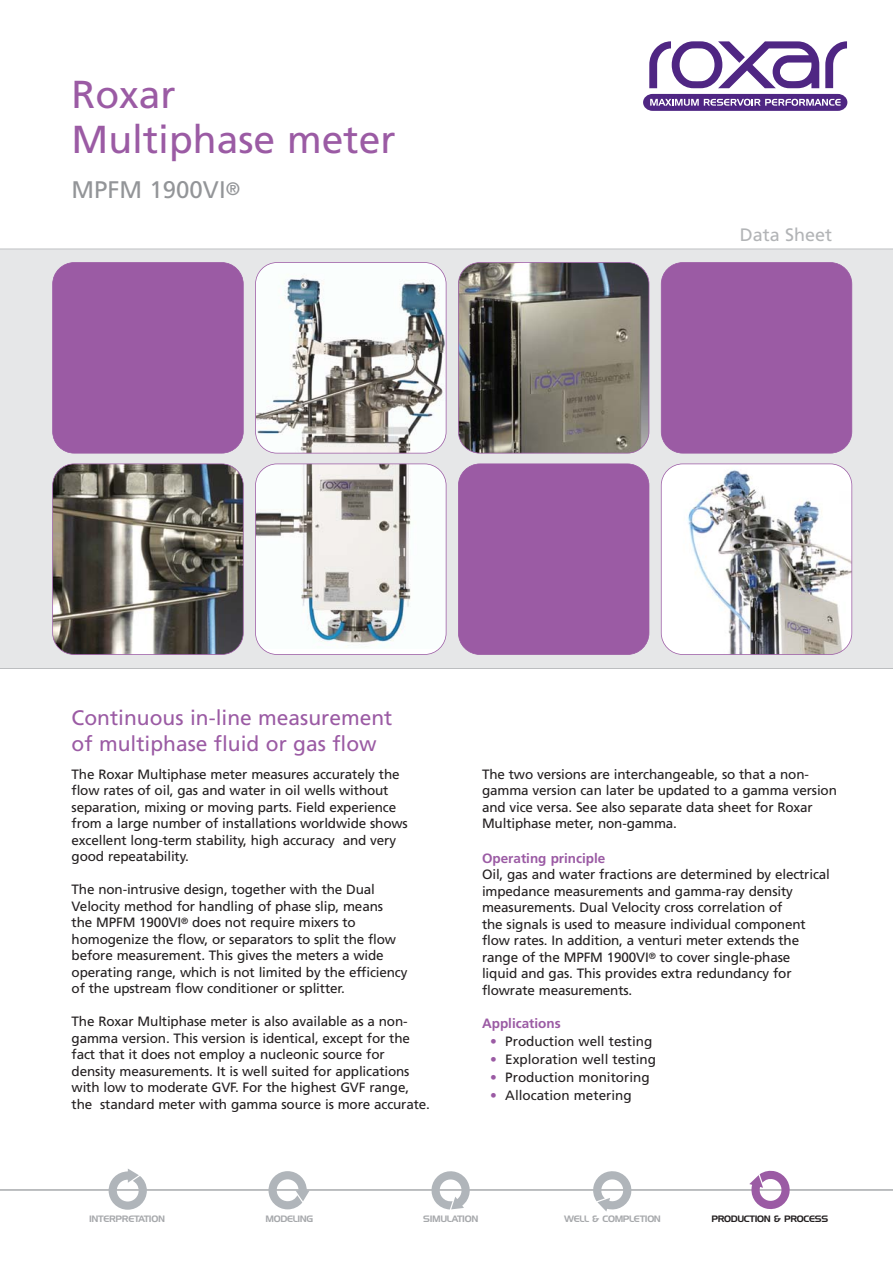
<style>
.page{position:relative;width:893px;height:1263px;background:#fff}
.page>*{position:absolute;margin:0;border:0;box-sizing:border-box;transform-origin:0 0}
.t1{font:39px/45px "Frutiger LT Std";color:#9b5ba4}
.t2{font:24px "Frutiger LT Std";color:#939598}
.t3{font:21px/25.5px "Frutiger LT Std";color:#9b5ba4}
.t4{font:18px "Frutiger LT Std";color:#b2b4b6}
.t5{font:13.5px/16.5px "Frutiger LT Std";letter-spacing:-.01em;color:#231f20}
.t6{font:700 13.5px "Frutiger LT Std";color:#9b5ba4}
.t7{font:9px "Handel Gothic BT";letter-spacing:-.04em;color:#a7a9ac}
.t8{font:9px "Handel Gothic BT";letter-spacing:-.04em;color:#231f20}
.s1{font-size:18px}
.s2{color:#9b5ba4}
</style>
<div class="page">
<div style="left:0;top:249px;width:893px;height:420px;background:#e6e7e8"></div>
<svg style="left:825px;top:41px;width:22px;height:47px"></svg>
<svg style="left:649px;top:41px;width:170px;height:47px"></svg>
<svg style="left:643px;top:94px;width:204px;height:17px"></svg>
<hr style="left:0;top:1189px;width:893px;height:2px;background:#a7a9ac">
<svg style="left:749px;top:1170px;width:41px;height:39px"></svg>
<svg style="left:268px;top:1171px;width:42px;height:38px"></svg>
<svg style="left:592px;top:1171px;width:41px;height:40px"></svg>
<svg style="left:109px;top:1169px;width:38px;height:41px"></svg>
<svg style="left:429px;top:1171px;width:43px;height:38px"></svg>
<img style="left:458px;top:262px;width:191px;height:191px;border-radius:22px">
<div style="left:458px;top:262px;width:191px;height:191px;border:2px solid #9b5ba4;border-radius:22px"></div>
<div style="left:53px;top:262px;width:190px;height:191px;background:#9b5ba4;border-radius:22px"></div>
<div style="left:52px;top:262px;width:192px;height:191px;border:2px solid #9b5ba4;border-radius:22px"></div>
<div style="left:458px;top:464px;width:191px;height:190px;background:#9b5ba4;border-radius:22px"></div>
<div style="left:458px;top:463px;width:191px;height:192px;border:2px solid #9b5ba4;border-radius:22px"></div>
<img style="left:255px;top:464px;width:191px;height:185px">
<div style="left:255px;top:463px;width:191px;height:192px;border:2px solid #9b5ba4;border-radius:22px"></div>
<img style="left:255px;top:263px;width:191px;height:190px;border-radius:22px">
<div style="left:255px;top:262px;width:191px;height:191px;border:2px solid #9b5ba4;border-radius:22px"></div>
<img style="left:661px;top:464px;width:191px;height:190px;border-radius:22px">
<div style="left:661px;top:463px;width:191px;height:192px;border:2px solid #9b5ba4;border-radius:22px"></div>
<div style="left:661px;top:262px;width:191px;height:191px;background:#9b5ba4;border-radius:22px"></div>
<div style="left:661px;top:262px;width:191px;height:191px;border:2px solid #9b5ba4;border-radius:22px"></div>
<img style="left:53px;top:464px;width:190px;height:190px;border-radius:22px">
<div style="left:52px;top:463px;width:192px;height:192px;border:2px solid #9b5ba4;border-radius:22px"></div>
<h1 class="t1" style="left:72px;top:74px;width:325px">Roxar<br>Multiphase meter</h1>
<h2 class="t2" style="left:72px;top:178px;width:170px">MPFM 1900VI<span class="s1">®</span></h2>
<h3 class="t4" style="left:740px;top:226px;width:94px">Data Sheet</h3>
<h3 class="t3" style="left:72px;top:706px;width:322px">Continuous in-line measurement of multiphase fluid or gas flow</h3>
<p class="t5" style="left:72px;top:766px;width:338px">The Roxar Multiphase meter measures accurately the flow rates of oil, gas and water in oil wells without separation, mixing or moving parts. Field experience from a large number of installations worldwide shows excellent long-term stability, high accuracy and very good repeatability.</p>
<p class="t5" style="left:72px;top:882px;width:337px">The non-intrusive design, together with the Dual Velocity method for handling of phase slip, means<br>the MPFM 1900VI<sup>®</sup> does not require mixers to homogenize the flow, or separators to split the flow before measurement. This gives the meters a wide operating range, which is not limited by the efficiency of the upstream flow conditioner or splitter.</p>
<p class="t5" style="left:72px;top:1014px;width:360px">The Roxar Multiphase meter is also available as a non&shy;gamma version. This version is identical, except for the fact that it does not employ a nucleonic source for density measurements. It is well suited for applications with low to moderate GVF. For the highest GVF range, the standard meter with gamma source is more accurate.</p>
<p class="t5" style="left:482px;top:766px;width:356px">The two versions are interchangeable, so that a non&shy;gamma version can later be updated to a gamma version and vice versa. See also separate data sheet for Roxar Multiphase meter, non-gamma.</p>
<p class="t6" style="left:482px;top:851px;width:125px">Operating principle</p>
<p class="t5" style="left:482px;top:867px;width:349px">Oil, gas and water fractions are determined by electrical impedance measurements and gamma-ray density measurements. Dual Velocity cross correlation of<br>the signals is used to measure individual component flow rates. In addition, a venturi meter extends the range of the MPFM 1900VI<sup>®</sup> to cover single-phase<br>liquid and gas. This provides extra redundancy for flowrate measurements.</p>
<p class="t6" style="left:482px;top:1016px;width:80px">Applications</p>
<p class="t5" style="left:490px;top:1033px;width:163px"><span class="s2">•</span> Production well testing</p>
<p class="t5" style="left:490px;top:1051px;width:167px"><span class="s2">•</span> Exploration well testing</p>
<p class="t5" style="left:490px;top:1069px;width:161px"><span class="s2">•</span> Production monitoring</p>
<p class="t5" style="left:490px;top:1087px;width:143px"><span class="s2">•</span> Allocation metering</p>
<p class="t7" style="left:89px;top:1216px;width:77px">INTERPRETATION</p>
<p class="t7" style="left:423px;top:1216px;width:57px">SIMULATION</p>
<p class="t7" style="left:564px;top:1216px;width:98px">WELL &amp; COMPLETION</p>
<p class="t7" style="left:266px;top:1216px;width:49px">MODELING</p>
<p class="t8" style="left:711px;top:1216px;width:118px">PRODUCTION &amp; PROCESS</p>
</div>
